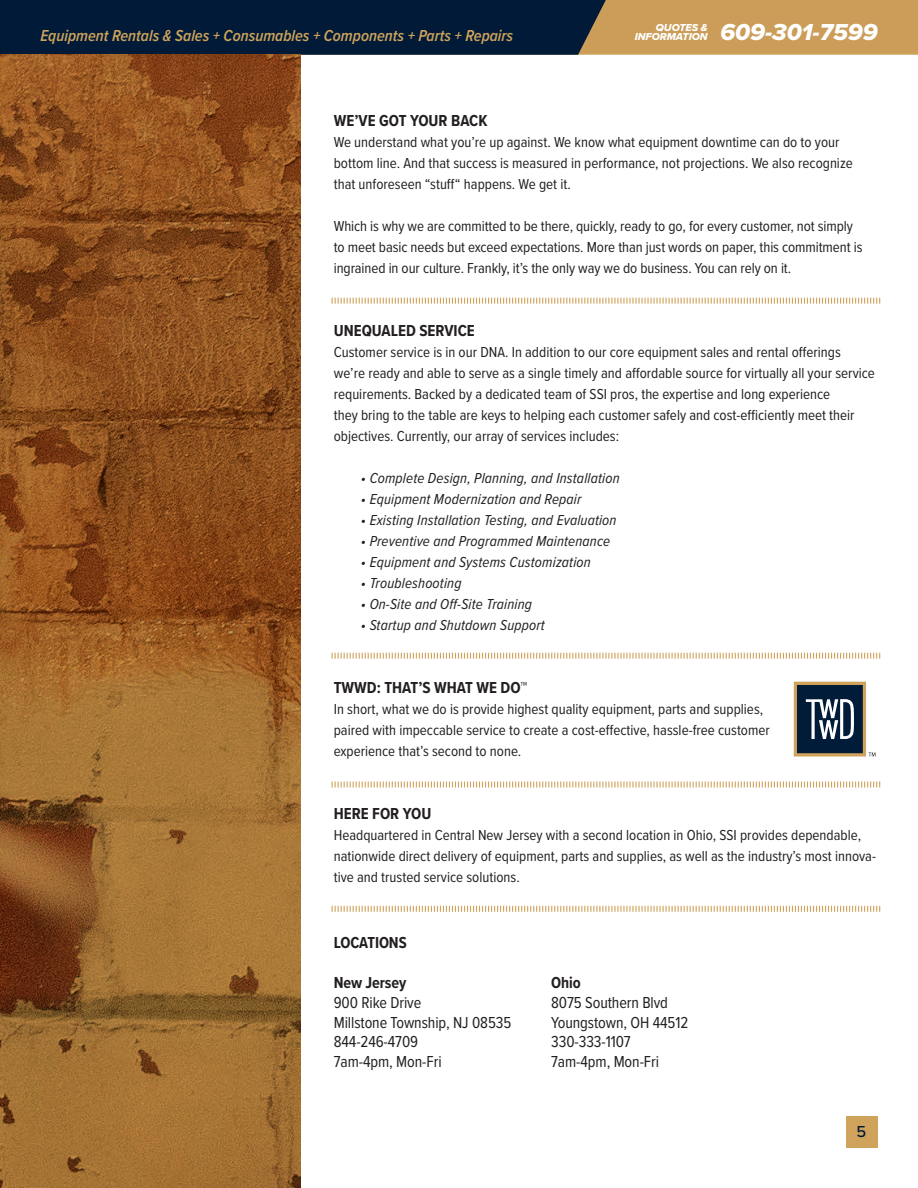
<style>
.page{position:relative;width:918px;height:1188px;background:#fff}
.page>*{position:absolute;margin:0;border:0;box-sizing:border-box;transform-origin:0 0}
.t1{font:24px "Proxima Nova Extrabld It";color:#fff}
.t2{font:16.5px/19.8px "Proxima Nova Cond";letter-spacing:-.005em;color:#231f20}
.t3{font:700 16.5px "Proxima Nova Cond";color:#231f20}
.t4{font:italic 600 16.5px "Proxima Nova Cond";color:#cfa35c}
.t5{font:500 16.5px "Proxima Nova";color:#001a37}
.t6{font:15px/21px "Proxima Nova Cond";color:#231f20}
.t7{font:italic 15px "Proxima Nova Cond";letter-spacing:.01em;color:#231f20}
.t8{font:10.5px "Proxima Nova Extrabld It";color:#fff}
</style>
<div class="page">
<div style="left:614px;top:0;width:304px;height:55px;background:#cb9d59"></div>
<div style="left:846px;top:1116px;width:31px;height:31px;background:#cfa35c"></div>
<div style="left:0;top:0;width:614px;height:55px;background:#001a37"></div>
<svg style="left:794px;top:682px;width:81px;height:75px"></svg>
<svg style="left:332px;top:298px;width:548px;height:6px"></svg>
<svg style="left:332px;top:653px;width:548px;height:6px"></svg>
<svg style="left:332px;top:781px;width:548px;height:6px"></svg>
<svg style="left:332px;top:906px;width:548px;height:6px"></svg>
<svg style="left:0;top:54px;width:301px;height:1134px;background:#945c27"></svg>
<p class="t8" style="left:656px;top:23px;width:53px">QUOTES &amp;</p>
<p class="t4" style="left:40px;top:28px;width:474px">Equipment Rentals &amp; Sales + Consumables + Components + Parts + Repairs</p>
<p class="t8" style="left:635px;top:32px;width:74px">INFORMATION</p>
<h1 class="t1" style="left:720px;top:22px;width:159px">609-301-7599</h1>
<p class="t3" style="left:334px;top:113px;width:155px">WE’VE GOT YOUR BACK</p>
<p class="t6" style="left:334px;top:131px;width:521px">We understand what you’re up against. We know what equipment downtime can do to your bottom line. And that success is measured in performance, not projections. We also recognize that unforeseen “stuff“ happens. We get it.</p>
<p class="t6" style="left:334px;top:215px;width:530px">Which is why we are committed to be there, quickly, ready to go, for every customer, not simply to meet basic needs but exceed expectations. More than just words on paper, this commitment is ingrained in our culture. Frankly, it’s the only way we do business. You can rely on it.</p>
<p class="t3" style="left:334px;top:323px;width:143px">UNEQUALED SERVICE</p>
<p class="t6" style="left:334px;top:341px;width:543px">Customer service is in our DNA. In addition to our core equipment sales and rental offerings we’re ready and able to serve as a single timely and affordable source for virtually all your service requirements. Backed by a dedicated team of SSI pros, the expertise and long experience<br>they bring to the table are keys to helping each customer safely and cost-efficiently meet their objectives. Currently, our array of services includes:</p>
<p class="t7" style="left:361px;top:471px;width:260px">• Complete Design, Planning, and Installation</p>
<p class="t7" style="left:361px;top:492px;width:222px">• Equipment Modernization and Repair</p>
<p class="t7" style="left:361px;top:513px;width:257px">• Existing Installation Testing, and Evaluation</p>
<p class="t7" style="left:361px;top:534px;width:251px">• Preventive and Programmed Maintenance</p>
<p class="t7" style="left:361px;top:555px;width:232px">• Equipment and Systems Customization</p>
<p class="t7" style="left:361px;top:576px;width:102px">• Troubleshooting</p>
<p class="t7" style="left:361px;top:597px;width:173px">• On-Site and Off-Site Training</p>
<p class="t7" style="left:361px;top:618px;width:186px">• Startup and Shutdown Support</p>
<p class="t3" style="left:334px;top:680px;width:195px">TWWD: THAT’S WHAT WE DO™</p>
<p class="t6" style="left:334px;top:698px;width:438px">In short, what we do is provide highest quality equipment, parts and supplies, paired with impeccable service to create a cost-effective, hassle-free customer experience that’s second to none.</p>
<p class="t3" style="left:334px;top:806px;width:99px">HERE FOR YOU</p>
<p class="t6" style="left:334px;top:824px;width:544px">Headquartered in Central New Jersey with a second location in Ohio, SSI provides dependable, nationwide direct delivery of equipment, parts and supplies, as well as the industry’s most innova&shy;tive and trusted service solutions.</p>
<p class="t3" style="left:334px;top:936px;width:74px">LOCATIONS</p>
<p class="t3" style="left:334px;top:976px;width:74px">New Jersey</p>
<p class="t2" style="left:334px;top:993px;width:179px">900 Rike Drive<br>Millstone Township, NJ 08535<br>844-246-4709<br>7am-4pm, Mon-Fri</p>
<p class="t3" style="left:551px;top:976px;width:31px">Ohio</p>
<p class="t2" style="left:551px;top:993px;width:139px">8075 Southern Blvd<br>Youngstown, OH 44512<br>330-333-1107<br>7am-4pm, Mon-Fri</p>
<p class="t5" style="left:857px;top:1125px;width:11px">5</p>
</div>
